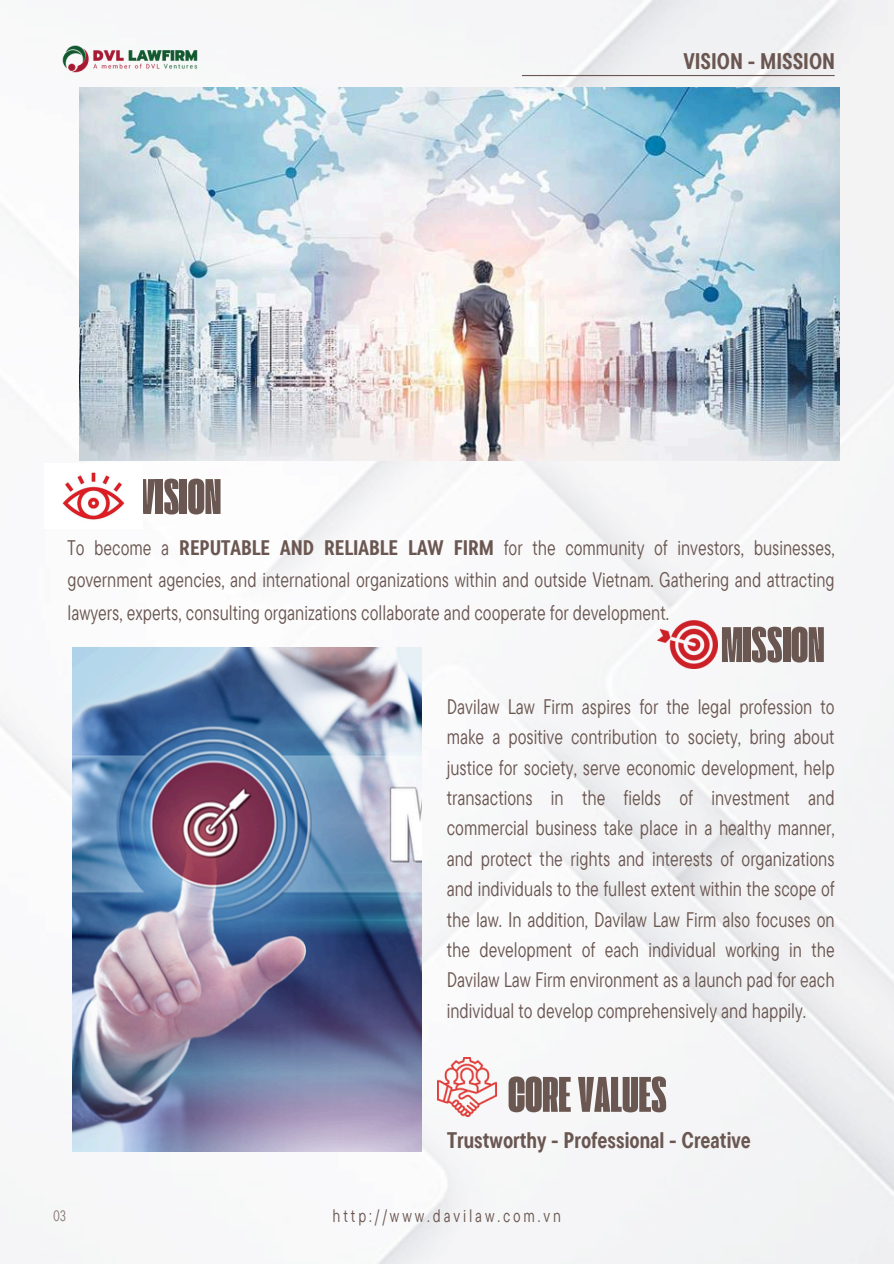
<style>
.page{position:relative;width:894px;height:1264px;background:#fff}
.page>*{position:absolute;margin:0;border:0;box-sizing:border-box;transform-origin:0 0}
.t1{font:52.5px "Extenda 40 Hecto";color:#6b5751}
.t2{font:700 22.5px "TT Commons Pro Cond";color:#6b5751}
.t3{font:21px/30.3px "TT Commons Pro Cond";color:#6b5751;text-align:justify}
.t4{font:18px "TT Commons Pro Cond";letter-spacing:.16em;color:#6b5751}
.t5{font:15px "TT Commons Pro Cond";color:#6b5751}
.s1{font-weight:700}
</style>
<div class="page">
<img style="left:0;top:0;width:893px;height:1263px">
<hr style="left:522px;top:75px;width:312px;height:1px;background:#6b5751">
<img style="left:58px;top:43px;width:143px;height:32px">
<img style="left:80px;top:87px;width:759px;height:374px">
<img style="left:73px;top:648px;width:348px;height:502px">
<img style="left:657px;top:621px;width:60px;height:47px">
<img style="left:45px;top:463px;width:98px;height:65px">
<img style="left:438px;top:1057px;width:58px;height:59px">
<p class="t2" style="left:683px;top:46px;width:153px">VISION - MISSION</p>
<p class="t1" style="left:139px;top:473px;width:84px">VISION</p>
<p class="t3" style="left:68px;top:530px;width:768px;line-height:32.7px">To become a <span class="s1">REPUTABLE AND RELIABLE LAW FIRM</span> for the community of investors, businesses, government agencies, and international organizations within and outside Vietnam. Gathering and attracting lawyers, experts, consulting organizations collaborate and cooperate for development.</p>
<p class="t1" style="left:721px;top:621px;width:105px">MISSION</p>
<h2 class="t3" style="left:446px;top:691px;width:389px">Davilaw Law Firm aspires for the legal profession to make a positive contribution to society, bring about justice for society, serve economic development, help transactions in the fields of investment and commercial business take place in a healthy manner, and protect the rights and interests of organizations and individuals to the fullest extent within the scope of the law. In addition, Davilaw Law Firm also focuses on the development of each individual working in the Davilaw Law Firm environment as a launch pad for each individual to develop comprehensively and happily.</h2>
<p class="t5" style="left:53px;top:1206px;width:14px">03</p>
<h4 class="t1" style="left:508px;top:1070px;width:160px">COREVALUES</h4>
<h1 class="t2" style="left:447px;top:1125px;width:305px">Trustworthy - Professional - Creative</h1>
<h1 class="t4" style="left:332px;top:1203px;width:230px">http://www.davilaw.com.vn</h1>
</div>
